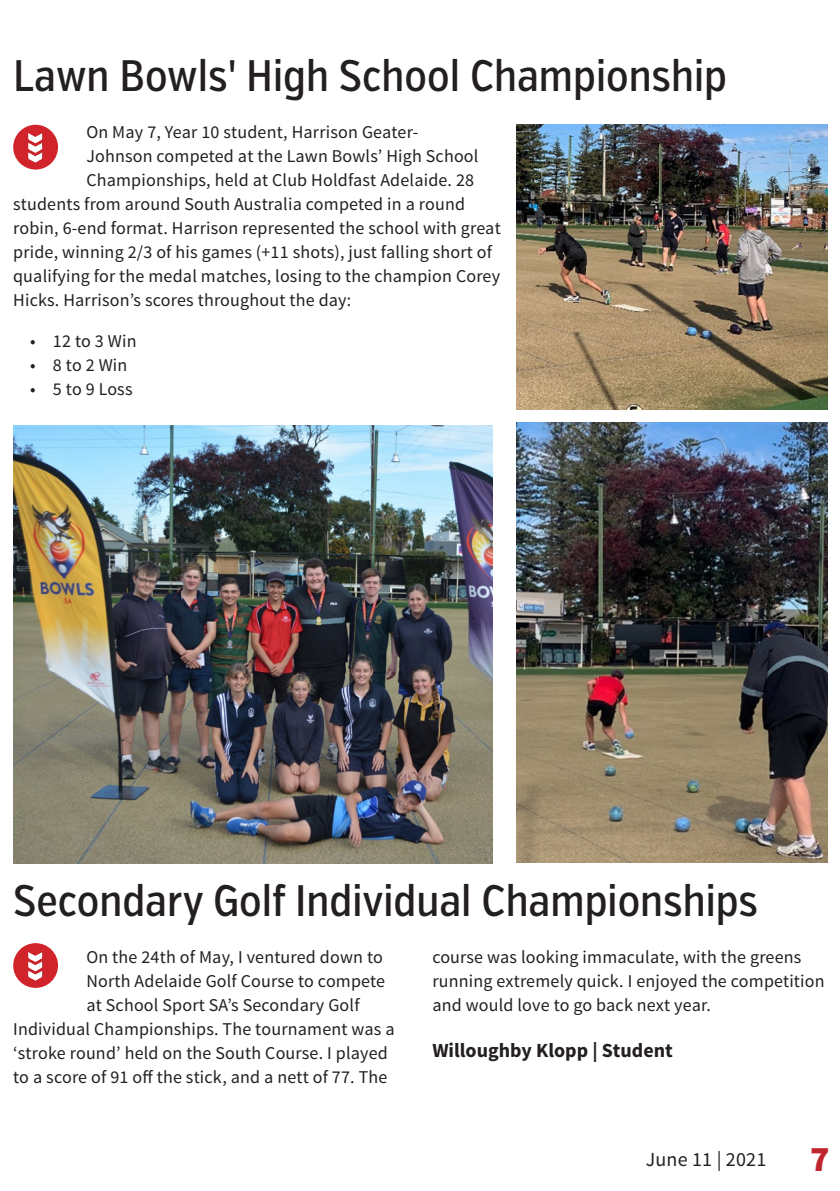
<style>
.page{position:relative;width:840px;height:1191px;background:#fff}
.page>*{position:absolute;margin:0;border:0;box-sizing:border-box;transform-origin:0 0}
.Heading_1{font:500 44px "Verb Ex Cond";color:#231f20}
.Heading_4{font:700 20px "Source Sans Pro";color:#231f20}
.t1{font:20px "Source Sans Pro";letter-spacing:.01em;color:#231f20}
.Body{font:18px/24px "Source Sans Pro";letter-spacing:.01em;color:#231f20}
.s1{font-weight:900;font-size:36px;color:#c0262d}
</style>
<div class="page">
<img style="left:516px;top:423px;width:311px;height:440px">
<img style="left:516px;top:125px;width:311px;height:285px">
<img style="left:14px;top:426px;width:478px;height:438px">
<div style="left:13px;top:125px;width:45px;height:44px;background:#d1232a;border-radius:50%"></div>
<img style="left:29px;top:134px;width:14px;height:28px">
<div style="left:13px;top:943px;width:45px;height:45px;background:#d1232a;border-radius:50%"></div>
<img style="left:29px;top:952px;width:14px;height:28px">
<p class="Heading_1" style="left:13px;top:50px;width:715px">Lawn Bowls' High School Championship</p>
<p class="Body" style="left:86px;top:120px;width:333px">On May 7, Year 10 student, Harrison Geater-</p>
<p class="Body" style="left:86px;top:144px;width:393px">Johnson competed at the Lawn Bowls’ High School</p>
<p class="Body" style="left:86px;top:168px;width:389px">Championships, held at Club Holdfast Adelaide. 28</p>
<p class="Body" style="left:13px;top:192px;width:453px">students from around South Australia competed in a round</p>
<p class="Body" style="left:13px;top:216px;width:488px">robin, 6-end format. Harrison represented the school with great</p>
<p class="Body" style="left:13px;top:240px;width:480px">pride, winning 2/3 of his games (+11 shots), just falling short of</p>
<p class="Body" style="left:13px;top:264px;width:488px">qualifying for the medal matches, losing to the champion Corey</p>
<p class="Body" style="left:13px;top:288px;width:339px">Hicks. Harrison’s scores throughout the day:</p>
<p class="Body" style="left:30px;top:329px;width:108px">• 12 to 3 Win</p>
<p class="Body" style="left:30px;top:353px;width:99px">• 8 to 2 Win</p>
<p class="Body" style="left:30px;top:377px;width:104px">• 5 to 9 Loss</p>
<p class="Heading_1" style="left:13px;top:874px;width:746px">Secondary Golf Individual Championships</p>
<p class="Body" style="left:86px;top:945px;width:298px">On the 24th of May, I ventured down to</p>
<p class="Body" style="left:86px;top:969px;width:300px">North Adelaide Golf Course to compete</p>
<p class="Body" style="left:86px;top:993px;width:274px">at School Sport SA’s Secondary Golf</p>
<p class="Body" style="left:13px;top:1017px;width:383px">Individual Championships. The tournament was a</p>
<p class="Body" style="left:13px;top:1041px;width:376px">‘stroke round’ held on the South Course. I played</p>
<p class="Body" style="left:13px;top:1065px;width:375px">to a score of 91 off the stick, and a nett of 77. The</p>
<p class="Body" style="left:432px;top:945px;width:393px">course was looking immaculate, with the greens running extremely quick. I enjoyed the competition and would love to go back next year.</p>
<p class="Heading_4" style="left:432px;top:1038px;width:242px">Willoughby Klopp | Student</p>
<p class="t1" style="left:645px;top:1146px;width:185px">June 11 | 2021 <span class="s1">7</span></p>
</div>
